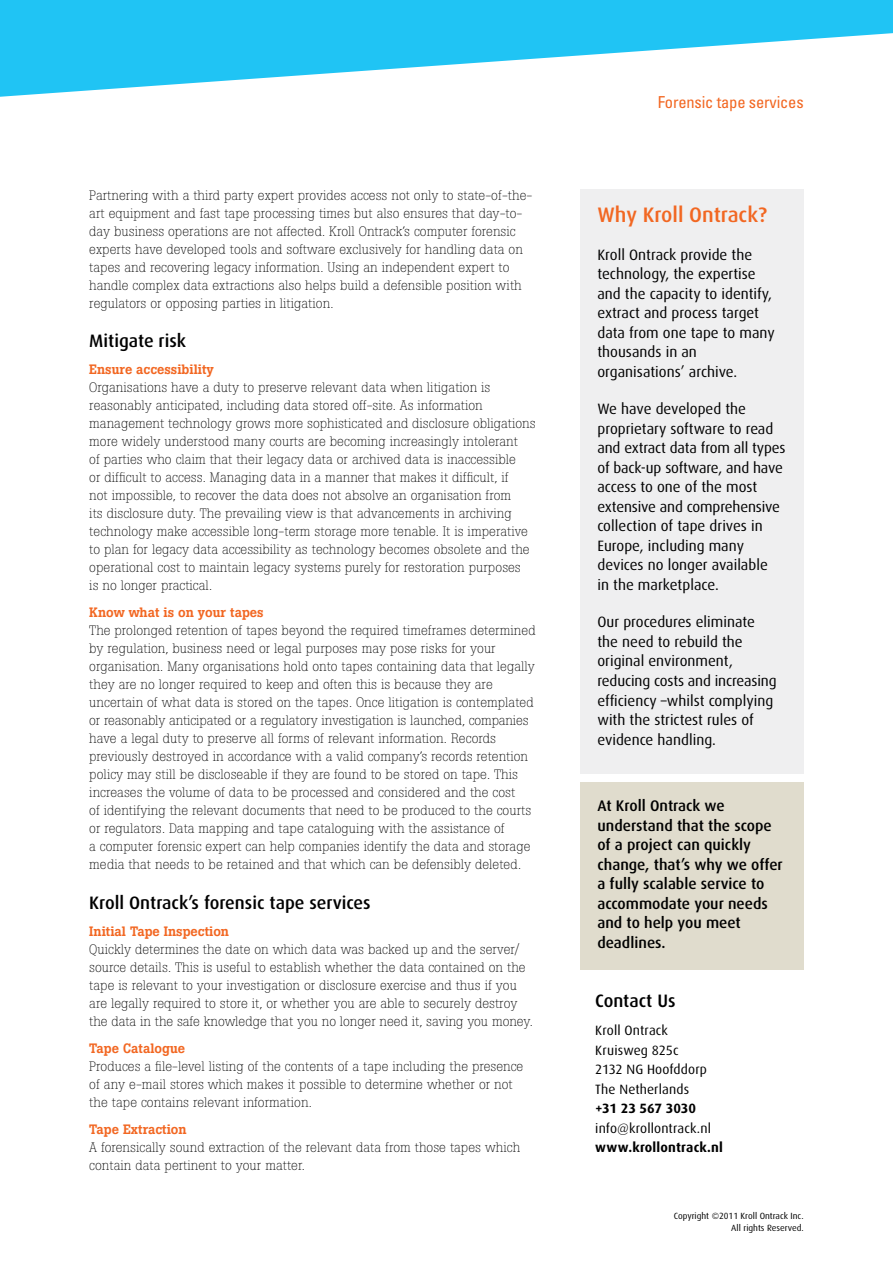
<style>
.page{position:relative;width:893px;height:1263px;background:#fff}
.page>*{position:absolute;margin:0;border:0;box-sizing:border-box;transform-origin:0 0}
.t1{font:500 21px "Dax";color:#f26722}
.t2{font:500 18px "Dax";color:#000}
.t3{font:condensed 16.5px "Univers";letter-spacing:-.01em;color:#f26722}
.t4{font:500 15.3px/19.5px "Dax";color:#000}
.t5{font:15px/19.5px "Dax";color:#000}
.t6{font:300 13.5px/18px "Boton";color:#000}
.t7{font:500 13.5px "Boton";color:#f26722}
.t8{font:13.5px/19.5px "Dax";letter-spacing:.01em;color:#000}
.t9{font:700 13.5px "Dax";letter-spacing:.01em;color:#000}
.t10{font:9px/12px "Dax";color:#000;text-align:right}
</style>
<div class="page">
<svg style="left:0;top:0;width:893px;height:97px;fill:#20c4f4"></svg>
<div style="left:580px;top:189px;width:224px;height:585px;background:#efeff0"></div>
<div style="left:580px;top:782px;width:224px;height:187px;background:#e0dccd"></div>
<p class="t6" style="left:89px;top:186px;width:445px">Partnering with a third party expert provides access not only to state-of-the&shy;art equipment and fast tape processing times but also ensures that day-to&shy;day business operations are not affected. Kroll Ontrack’s computer forensic experts have developed tools and software exclusively for handling data on tapes and recovering legacy information. Using an independent expert to handle complex data extractions also helps build a defensible position with regulators or opposing parties in litigation.</p>
<h2 class="t2" style="left:89px;top:331px;width:98px">Mitigate risk</h2>
<p class="t7" style="left:89px;top:362px;width:126px">Ensure accessibility</p>
<p class="t6" style="left:89px;top:379px;width:448px">Organisations have a duty to preserve relevant data when litigation is reasonably anticipated, including data stored off-site. As information management technology grows more sophisticated and disclosure obligations more widely understood many courts are becoming increasingly intolerant<br>of parties who claim that their legacy data or archived data is inaccessible<br>or difficult to access. Managing data in a manner that makes it difficult, if<br>not impossible, to recover the data does not absolve an organisation from<br>its disclosure duty. The prevailing view is that advancements in archiving technology make accessible long-term storage more tenable. It is imperative to plan for legacy data accessibility as technology becomes obsolete and the operational cost to maintain legacy systems purely for restoration purposes<br>is no longer practical.</p>
<p class="t7" style="left:89px;top:605px;width:176px">Know what is on your tapes</p>
<p class="t6" style="left:89px;top:621px;width:448px">The prolonged retention of tapes beyond the required timeframes determined by regulation, business need or legal purposes may pose risks for your organisation. Many organisations hold onto tapes containing data that legally they are no longer required to keep and often this is because they are uncertain of what data is stored on the tapes. Once litigation is contemplated or reasonably anticipated or a regulatory investigation is launched, companies have a legal duty to preserve all forms of relevant information. Records previously destroyed in accordance with a valid company’s records retention policy may still be discloseable if they are found to be stored on tape. This increases the volume of data to be processed and considered and the cost<br>of identifying the relevant documents that need to be produced to the courts or regulators. Data mapping and tape cataloguing with the assistance of<br>a computer forensic expert can help companies identify the data and storage media that needs to be retained and that which can be defensibly deleted.</p>
<h2 class="t2" style="left:89px;top:892px;width:283px">Kroll Ontrack’s forensic tape services</h2>
<p class="t7" style="left:89px;top:923px;width:141px">Initial Tape Inspection</p>
<p class="t6" style="left:89px;top:940px;width:445px">Quickly determines the date on which data was backed up and the server/ source details. This is useful to establish whether the data contained on the tape is relevant to your investigation or disclosure exercise and thus if you are legally required to store it, or whether you are able to securely destroy the data in the safe knowledge that you no longer need it, saving you money.</p>
<p class="t7" style="left:89px;top:1040px;width:97px">Tape Catalogue</p>
<p class="t6" style="left:89px;top:1057px;width:436px">Produces a file-level listing of the contents of a tape including the presence of any e-mail stores which makes it possible to determine whether or not the tape contains relevant information.</p>
<p class="t7" style="left:89px;top:1121px;width:99px">Tape Extraction</p>
<p class="t6" style="left:89px;top:1138px;width:432px">A forensically sound extraction of the relevant data from those tapes which contain data pertinent to your matter.</p>
<p class="t3" style="left:658px;top:92px;width:147px">Forensic tape services</p>
<h1 class="t1" style="left:597px;top:203px;width:171px">Why Kroll Ontrack?</h1>
<p class="t5" style="left:597px;top:245px;width:179px">Kroll Ontrack provide the technology, the expertise and the capacity to identify, extract and process target data from one tape to many thousands in an organisations’ archive.</p>
<p class="t5" style="left:597px;top:400px;width:190px">We have developed the proprietary software to read and extract data from all types of back-up software, and have access to one of the most extensive and comprehensive collection of tape drives in<br>Europe, including many devices no longer available<br>in the marketplace.</p>
<p class="t5" style="left:597px;top:613px;width:181px">Our procedures eliminate the need to rebuild the original environment, reducing costs and increasing efficiency –whilst complying with the strictest rules of evidence handling.</p>
<p class="t4" style="left:597px;top:796px;width:187px">At Kroll Ontrack we understand that the scope of a project can quickly change, that’s why we offer a fully scalable service to accommodate your needs and to help you meet deadlines.</p>
<h2 class="t2" style="left:595px;top:991px;width:82px">Contact Us</h2>
<p class="t8" style="left:595px;top:1021px;width:113px">Kroll Ontrack<br>Kruisweg 825c<br>2132 NG Hoofddorp<br>The Netherlands</p>
<p class="t9" style="left:595px;top:1101px;width:102px">+31 23 567 3030</p>
<p class="t8" style="left:595px;top:1118px;width:117px">info@krollontrack.nl</p>
<p class="t9" style="left:595px;top:1140px;width:129px">www.krollontrack.nl</p>
<p class="t10" style="left:674px;top:1210px;width:131px">Copyright ©2011 Kroll Ontrack Inc.<br>All rights Reserved.</p>
</div>
